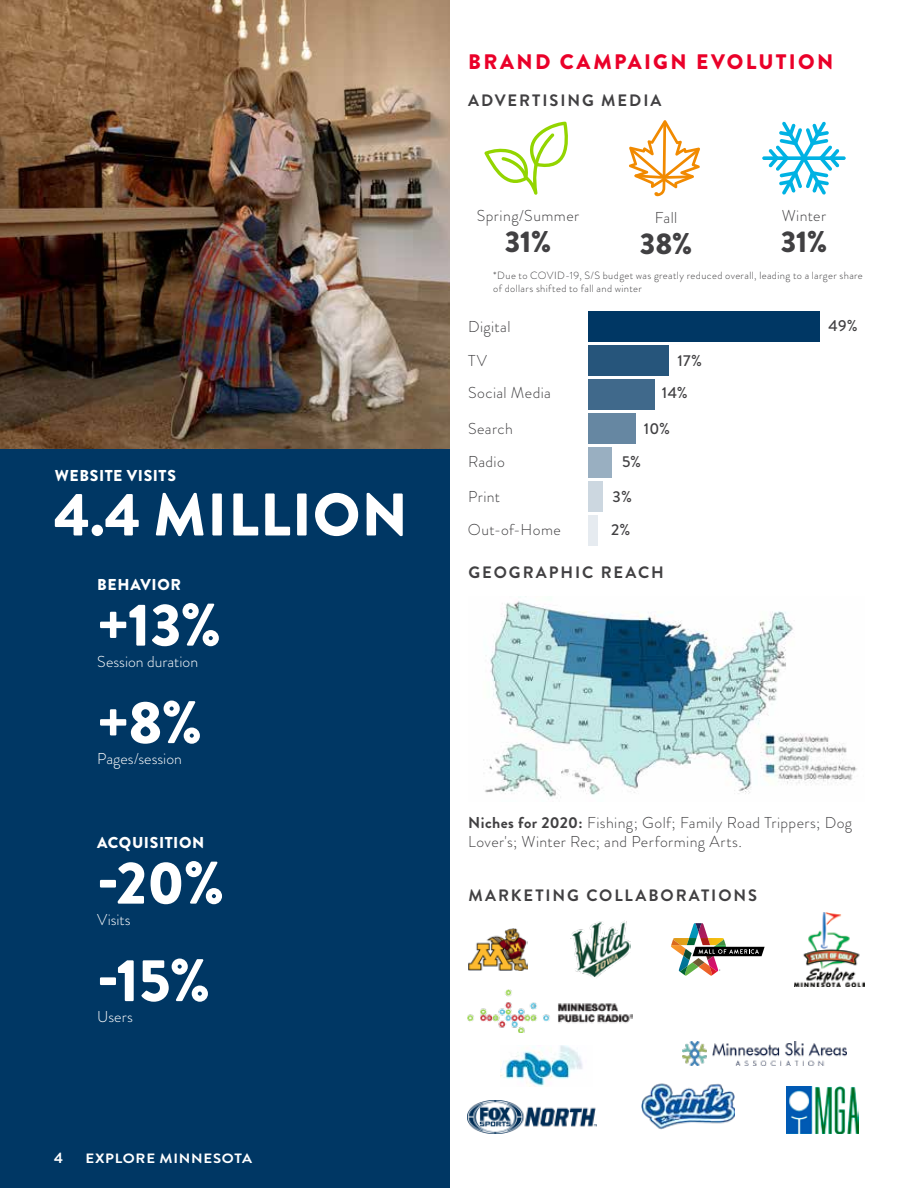
<style>
.page{position:relative;width:918px;height:1188px;background:#fff}
.page>*{position:absolute;margin:0;border:0;box-sizing:border-box;transform-origin:0 0}
.t1{font:900 60px "Brandon Grotesque";letter-spacing:.02em;color:#fff}
.t2{font:900 30px "Brandon Grotesque";color:#414042}
.t3{font:900 21px "Brandon Grotesque";letter-spacing:.115em;color:#ea0029}
.t4{font:700 16.5px "Brandon Grotesque";letter-spacing:.12em;color:#414042}
.t5{font:300 15.75px/34px "Brandon Grotesque";letter-spacing:.025em;color:#414042}
.t6{font:300 15.75px "Brandon Grotesque";color:#fff}
.t7{font:900 15.75px "Brandon Grotesque";letter-spacing:.04em;color:#fff}
.t8{font:500 15.75px/32.4px "Brandon Grotesque";letter-spacing:.015em;color:#414042}
.t9{font:700 15px "Brandon Grotesque";color:#fff}
.t10{font:700 13.5px "Brandon Grotesque";letter-spacing:.05em;color:#fff;scale:1.11 1}
.t11{font:300 10.5px/12.6px "Brandon Grotesque";letter-spacing:.035em;color:#414042}
.s1{font-weight:700}
</style>
<div class="page">
<div style="left:588px;top:515px;width:9px;height:30px;background:#e6ebf0"></div>
<div style="left:588px;top:481px;width:14px;height:30px;background:#ccd7e0"></div>
<div style="left:588px;top:447px;width:24px;height:31px;background:#99afc1"></div>
<div style="left:588px;top:413px;width:47px;height:31px;background:#6687a2"></div>
<div style="left:588px;top:379px;width:66px;height:31px;background:#40698b"></div>
<div style="left:588px;top:345px;width:80px;height:31px;background:#26557b"></div>
<div style="left:588px;top:311px;width:232px;height:31px;background:#003764"></div>
<div style="left:0;top:0;width:450px;height:1188px;background:#003764"></div>
<img style="left:0;top:0;width:450px;height:448px">
<img style="left:642px;top:1083px;width:93px;height:47px">
<img style="left:468px;top:929px;width:60px;height:41px">
<img style="left:682px;top:1041px;width:165px;height:25px">
<img style="left:468px;top:989px;width:164px;height:43px">
<svg style="left:671px;top:923px;width:94px;height:53px"></svg>
<img style="left:500px;top:1045px;width:83px;height:41px">
<img style="left:468px;top:1101px;width:129px;height:33px">
<img style="left:570px;top:920px;width:60px;height:58px">
<img style="left:795px;top:913px;width:69px;height:73px">
<img style="left:786px;top:1086px;width:72px;height:48px">
<svg style="left:762px;top:156px;width:84px;height:4px"></svg>
<svg style="left:769px;top:122px;width:70px;height:73px"></svg>
<svg style="left:629px;top:120px;width:71px;height:76px"></svg>
<svg style="left:484px;top:122px;width:84px;height:73px"></svg>
<img style="left:483px;top:596px;width:374px;height:202px">
<p class="t7" style="left:55px;top:464px;width:123px">WEBSITE VISITS</p>
<h1 class="t1" style="left:54px;top:472px;width:355px">4.4 MILLION</h1>
<p class="t7" style="left:97px;top:574px;width:85px">BEHAVIOR</p>
<h1 class="t1" style="left:97px;top:582px;width:125px">+13%</h1>
<p class="t6" style="left:97px;top:650px;width:102px">Session duration</p>
<h1 class="t1" style="left:97px;top:680px;width:106px">+8%</h1>
<p class="t6" style="left:97px;top:748px;width:86px">Pages/session</p>
<p class="t7" style="left:97px;top:832px;width:109px">ACQUISITION</p>
<h1 class="t1" style="left:97px;top:840px;width:128px">-20%</h1>
<p class="t6" style="left:97px;top:908px;width:35px">Visits</p>
<h1 class="t1" style="left:97px;top:938px;width:114px">-15%</h1>
<p class="t6" style="left:97px;top:1006px;width:37px">Users</p>
<p class="t9" style="left:54px;top:1148px;width:10px">4</p>
<p class="t10" style="left:85px;top:1149px;width:152px">EXPLORE MINNESOTA</p>
<h3 class="t3" style="left:468px;top:47px;width:367px">BRAND CAMPAIGN EVOLUTION</h3>
<p class="t4" style="left:468px;top:89px;width:195px">ADVERTISING MEDIA</p>
<p class="t5" style="left:477px;top:198px;width:104px">Spring/Summer</p>
<h2 class="t2" style="left:505px;top:221px;width:48px">31%</h2>
<p class="t5" style="left:655px;top:200px;width:24px">Fall</p>
<h2 class="t2" style="left:640px;top:223px;width:54px">38%</h2>
<p class="t5" style="left:782px;top:198px;width:46px">Winter</p>
<h2 class="t2" style="left:781px;top:221px;width:48px">31%</h2>
<p class="t11" style="left:493px;top:269px;width:371px">*Due to COVID-19, S/S budget was greatly reduced overall, leading to a larger share of dollars shifted to fall and winter</p>
<p class="t5" style="left:468px;top:309px;width:44px">Digital<br>TV</p>
<p class="t5" style="left:468px;top:376px;width:84px">Social Media</p>
<p class="t5" style="left:468px;top:412px;width:46px;line-height:32.8px">Search<br>Radio</p>
<p class="t5" style="left:468px;top:481px;width:95px;line-height:32.7px">Print<br>Out-of-Home</p>
<p class="t8" style="left:662px;top:344px;width:41px;text-indent:15px">17%<br>14%</p>
<p class="t8" style="left:644px;top:412px;width:28px">10%</p>
<p class="t8" style="left:622px;top:445px;width:20px">5%</p>
<p class="t8" style="left:611px;top:481px;width:22px">3%<br>2%</p>
<p class="t4" style="left:468px;top:561px;width:197px">GEOGRAPHIC REACH</p>
<p class="t8" style="left:829px;top:310px;width:31px">49%</p>
<p class="t5" style="left:468px;top:813px;width:385px;line-height:18.9px"><span class="s1">Niches for 2020:</span> Fishing; Golf; Family Road Trippers; Dog<br>Lover's; Winter Rec; and Performing Arts.</p>
<p class="t4" style="left:468px;top:884px;width:290px">MARKETING COLLABORATIONS</p>
</div>
